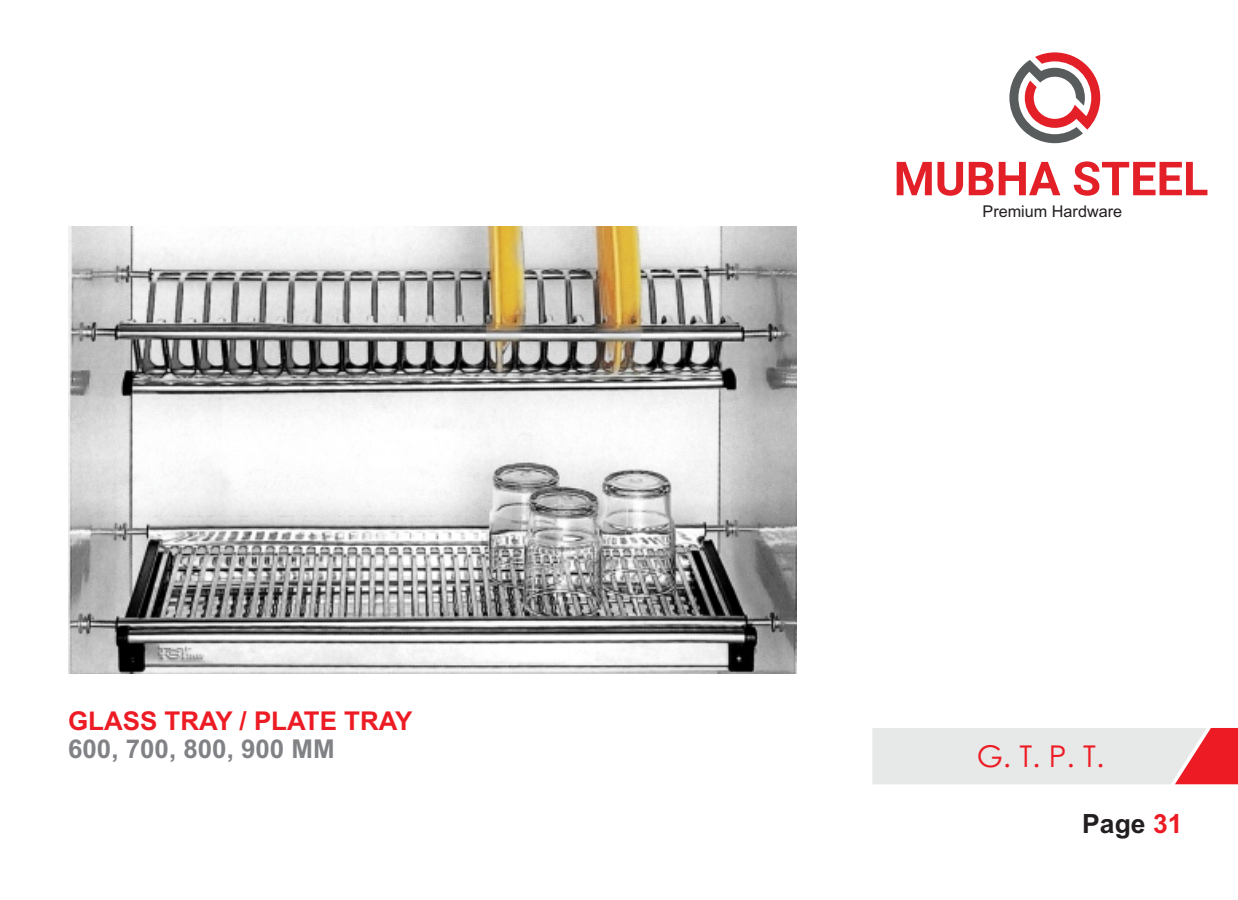
<style>
.page{position:relative;width:1238px;height:900px;background:#fff}
.page>*{position:absolute;margin:0;border:0;box-sizing:border-box;transform-origin:0 0}
.t1{font:30px "Century Gothic";color:#ed1c24}
.t2{font:700 26.5px "Arial";color:#231f20}
.t3{font:700 26px "Arial";color:#ed1c24}
.t4{font:700 26px "Arial";color:#808285}
.t5{font:16.25px "Arial";color:#231f20}
.s1{color:#ed1c24}
</style>
<div class="page">
<svg style="left:1009px;top:52px;width:91px;height:91px"></svg>
<svg style="left:896px;top:161px;width:311px;height:35px"></svg>
<img style="left:68px;top:226px;width:728px;height:448px">
<svg style="left:872px;top:728px;width:365px;height:56px;background:#e8d0d1"></svg>
<p class="t5" style="left:982px;top:205px;width:141px">Premium Hardware</p>
<p class="t3" style="left:68px;top:711px;width:346px">GLASS TRAY / PLATE TRAY</p>
<p class="t4" style="left:68px;top:740px;width:268px">600, 700, 800, 900 MM</p>
<p class="t1" style="left:976px;top:744px;width:129px">G. T. P. T.</p>
<p class="t2" style="left:1082px;top:814px;width:102px">Page <span class="s1">31</span></p>
</div>
